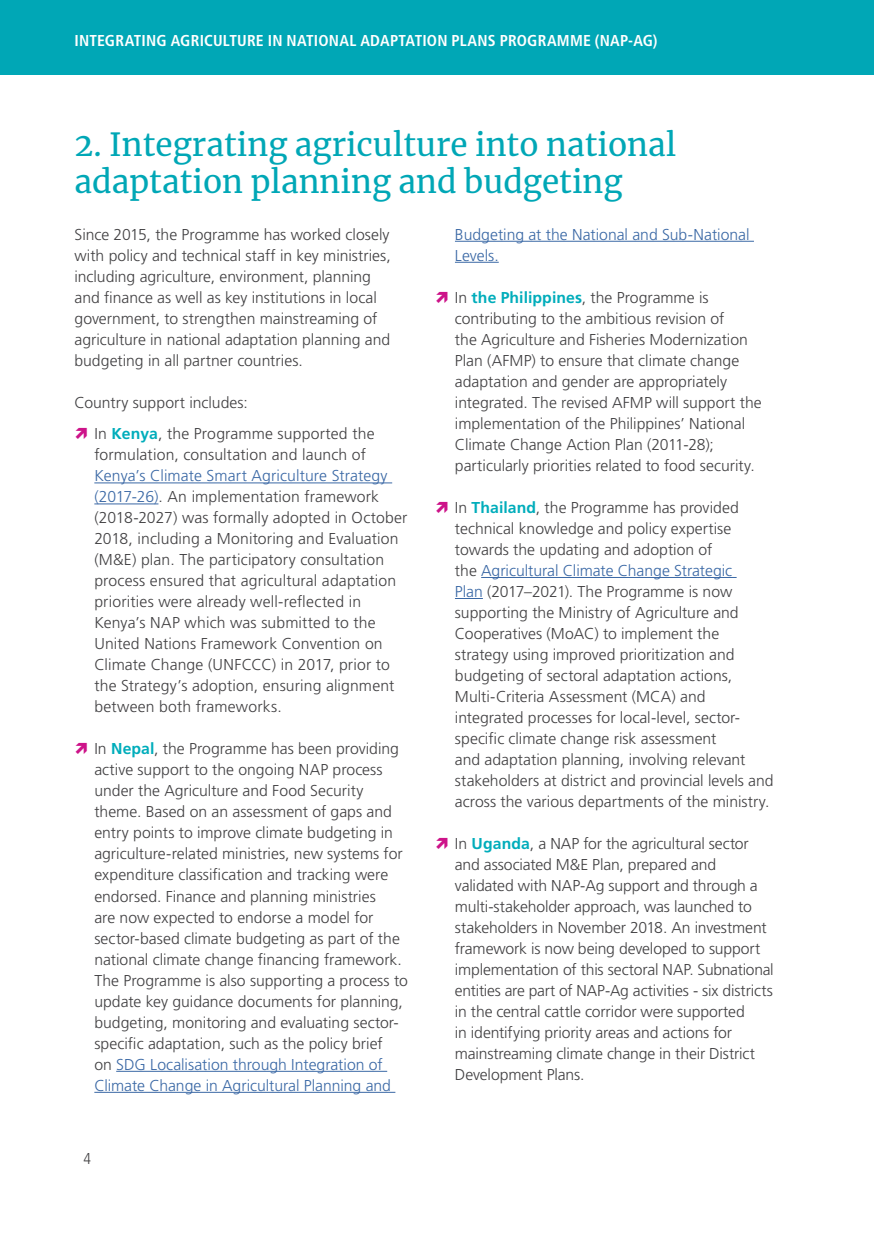
<style>
.page{position:relative;width:874px;height:1241px;background:#fff}
.page>*{position:absolute;margin:0;border:0;box-sizing:border-box;transform-origin:0 0}
.t1{font:31.5px/37.8px "Merriweather";color:#00a7b6}
.t2{font:300 15.75px/21px "Frutiger LT Pro";color:#414042}
.t3{font:700 condensed 15.75px "Frutiger LT Pro";letter-spacing:.01em;color:#fff}
.t4{font:300 15.75px/21px "Frutiger LT Pro";color:#3a68a5}
.t5{font:300 condensed 15.75px "Frutiger LT Pro";color:#414042}
.s1{font-weight:700;color:#00adbb}
.s2{color:#3a68a5}
</style>
<div class="page">
<div style="left:0;top:0;width:873px;height:75px;background:#00a7b6"></div>
<hr style="left:94px;top:482px;width:298px;height:1px;background:#3a68a5">
<hr style="left:94px;top:503px;width:64px;height:1px;background:#3a68a5">
<hr style="left:116px;top:1070px;width:271px;height:1px;background:#3a68a5">
<hr style="left:94px;top:1091px;width:301px;height:1px;background:#3a68a5">
<hr style="left:454px;top:241px;width:299px;height:1px;background:#3a68a5">
<hr style="left:454px;top:262px;width:44px;height:1px;background:#3a68a5">
<hr style="left:481px;top:577px;width:255px;height:1px;background:#3a68a5">
<svg style="left:455px;top:598px;width:27px;height:1px"></svg>
<p class="t3" style="left:74px;top:31px;width:584px">INTEGRATING AGRICULTURE IN NATIONAL ADAPTATION PLANS PROGRAMME (NAP-AG)</p>
<h1 class="t1" style="left:74px;top:124px;width:603px">2. Integrating agriculture into national adaptation planning and budgeting</h1>
<p class="t2" style="left:74px;top:224px;width:317px">Since 2015, the Programme has worked closely with policy and technical staff in key ministries, including agriculture, environment, planning and finance as well as key institutions in local government, to strengthen mainstreaming of agriculture in national adaptation planning and budgeting in all partner countries.</p>
<p class="t2" style="left:94px;top:386px;width:281px;line-height:31.5px;text-indent:-20px">Country support includes:<br>In <span class="s1">Kenya</span>, the Programme supported the</p>
<p class="t2" style="left:94px;top:444px;width:273px">formulation, consultation and launch of</p>
<p class="t2" style="left:94px;top:465px;width:314px"><span class="s2">Kenya’s Climate Smart Agriculture Strategy (2017-26)</span>. An implementation framework (2018-2027) was formally adopted in October 2018, including a Monitoring and Evaluation (M&amp;E) plan. The participatory consultation process ensured that agricultural adaptation priorities were already well-reflected in Kenya’s NAP which was submitted to the United Nations Framework Convention on Climate Change (UNFCCC) in 2017, prior to the Strategy’s adoption, ensuring alignment between both frameworks.</p>
<p class="t2" style="left:94px;top:738px;width:315px">In <span class="s1">Nepal</span>, the Programme has been providing active support to the ongoing NAP process under the Agriculture and Food Security theme. Based on an assessment of gaps and entry points to improve climate budgeting in agriculture-related ministries, new systems for expenditure classification and tracking were endorsed. Finance and planning ministries<br>are now expected to endorse a model for sector-based climate budgeting as part of the national climate change financing framework.<br>The Programme is also supporting a process to update key guidance documents for planning, budgeting, monitoring and evaluating sector&shy;specific adaptation, such as the policy brief<br>on <span class="s2">SDG Localisation through Integration of Climate Change in Agricultural Planning and</span></p>
<p class="t4" style="left:454px;top:224px;width:296px">Budgeting at the National and Sub-National<br>Levels.</p>
<p class="t2" style="left:454px;top:287px;width:308px">In <span class="s1">the Philippines</span>, the Programme is contributing to the ambitious revision of<br>the Agriculture and Fisheries Modernization Plan (AFMP) to ensure that climate change adaptation and gender are appropriately integrated. The revised AFMP will support the implementation of the Philippines’ National Climate Change Action Plan (2011-28); particularly priorities related to food security.</p>
<p class="t2" style="left:454px;top:497px;width:320px">In <span class="s1">Thailand</span>, the Programme has provided technical knowledge and policy expertise towards the updating and adoption of<br>the <span class="s2">Agricultural Climate Change Strategic<br>Plan</span> (2017–2021). The Programme is now supporting the Ministry of Agriculture and Cooperatives (MoAC) to implement the strategy using improved prioritization and budgeting of sectoral adaptation actions, Multi-Criteria Assessment (MCA) and integrated processes for local-level, sector&shy;specific climate change risk assessment<br>and adaptation planning, involving relevant stakeholders at district and provincial levels and across the various departments of the ministry.</p>
<p class="t2" style="left:454px;top:833px;width:320px">In <span class="s1">Uganda</span>, a NAP for the agricultural sector and associated M&amp;E Plan, prepared and validated with NAP-Ag support and through a multi-stakeholder approach, was launched to stakeholders in November 2018. An investment framework is now being developed to support implementation of this sectoral NAP. Subnational entities are part of NAP-Ag activities - six districts in the central cattle corridor were supported<br>in identifying priority areas and actions for mainstreaming climate change in their District Development Plans.</p>
<p class="t5" style="left:84px;top:1149px;width:9px">4</p>
</div>
